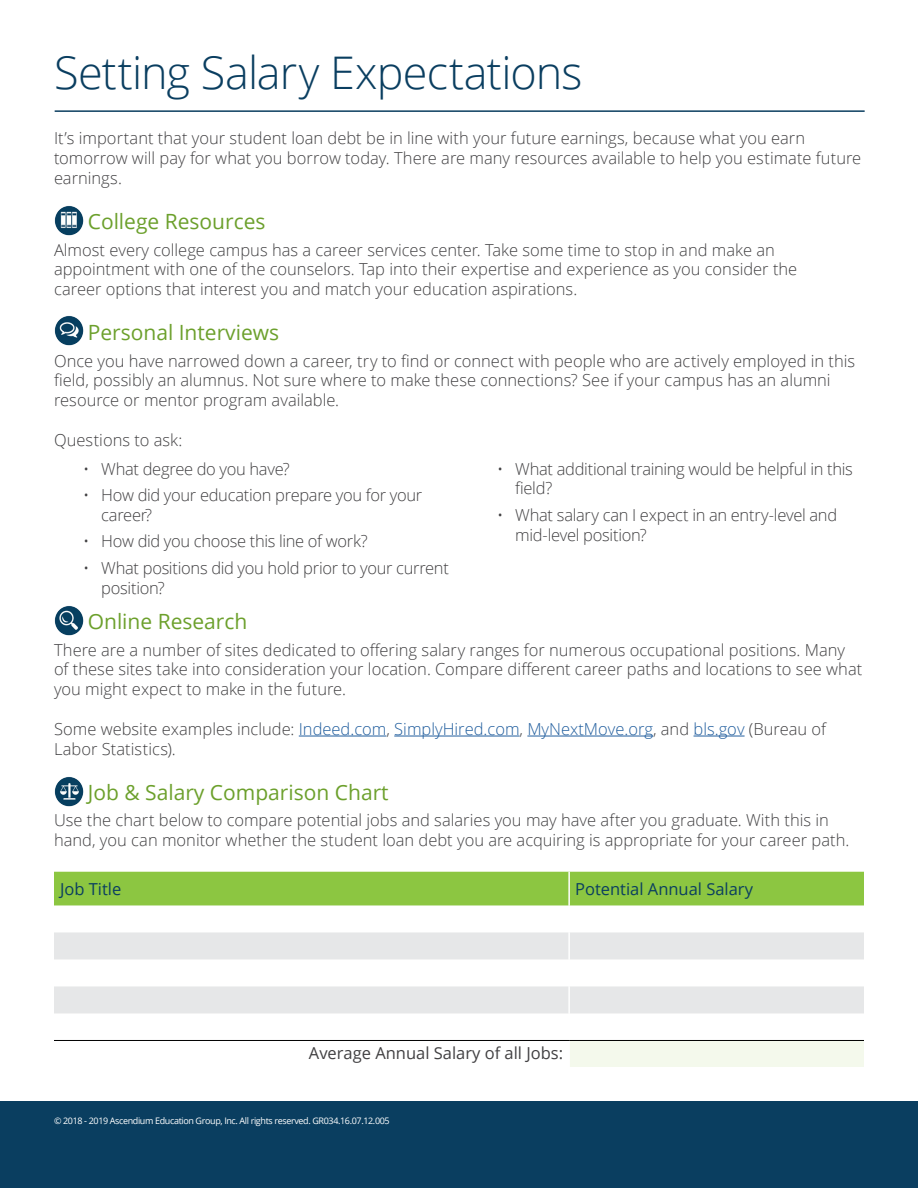
<style>
.page{position:relative;width:918px;height:1188px;background:#fff}
.page>*{position:absolute;margin:0;border:0;box-sizing:border-box;transform-origin:0 0}
.t1{font:300 45px "Open Sans";letter-spacing:-.015em;color:#0a3e60}
.Paragraph{font:21px "Open Sans";color:#6ca02c}
.Paragraph-2{font:300 16.5px/19.8px "Open Sans";color:#414042}
.Paragraph-3{font:300 16.5px/19.8px "Open Sans";letter-spacing:-.02em;color:#414042}
.t2{font:16.5px "Open Sans";color:#0a3e60}
.t3{font:16.5px "Open Sans";color:#414042}
.t4{font:9px "Open Sans";letter-spacing:-.04em;color:#fff}
.s1{color:#215e9e}
</style>
<div class="page">
<hr style="left:55px;top:110px;width:810px;height:2px;background:#0a3e60">
<div style="left:0;top:1102px;width:918px;height:86px;background:#0a3e60"></div>
<hr style="left:299px;top:736px;width:87px;height:1px;background:#215e9e">
<hr style="left:394px;top:736px;width:126px;height:1px;background:#215e9e">
<hr style="left:527px;top:736px;width:126px;height:1px;background:#215e9e">
<hr style="left:694px;top:736px;width:51px;height:1px;background:#215e9e">
<div style="left:54px;top:872px;width:810px;height:33px;background:#8cc641"></div>
<svg style="left:54px;top:932px;width:810px;height:81px;fill:#e6e7e8"></svg>
<div style="left:569px;top:1040px;width:295px;height:27px;background:#f4f9ec"></div>
<hr style="left:568px;top:932px;width:2px;height:27px;background:#fff">
<hr style="left:568px;top:959px;width:2px;height:27px;background:#fff">
<hr style="left:568px;top:986px;width:2px;height:27px;background:#fff">
<hr style="left:568px;top:1041px;width:2px;height:26px;background:#fff">
<hr style="left:568px;top:872px;width:2px;height:33px;background:#fff">
<hr style="left:54px;top:1040px;width:515px;height:1px;background:#000">
<hr style="left:569px;top:1040px;width:295px;height:1px;background:#000">
<img style="left:54px;top:206px;width:30px;height:30px">
<img style="left:54px;top:316px;width:30px;height:29px">
<img style="left:54px;top:606px;width:30px;height:29px">
<img style="left:54px;top:777px;width:30px;height:29px">
<h1 class="t1" style="left:54px;top:42px;width:530px">Setting Salary Expectations</h1>
<p class="Paragraph-2" style="left:54px;top:128px;width:809px">It’s important that your student loan debt be in line with your future earnings, because what you earn tomorrow will pay for what you borrow today. There are many resources available to help you estimate future earnings.</p>
<p class="Paragraph" style="left:88px;top:207px;width:179px">College Resources</p>
<p class="Paragraph-2" style="left:54px;top:239px;width:745px">Almost every college campus has a career services center. Take some time to stop in and make an appointment with one of the counselors. Tap into their expertise and experience as you consider the career options that interest you and match your education aspirations.</p>
<p class="Paragraph" style="left:88px;top:318px;width:193px">Personal Interviews</p>
<p class="Paragraph-2" style="left:54px;top:350px;width:803px">Once you have narrowed down a career, try to find or connect with people who are actively employed in this field, possibly an alumnus. Not sure where to make these connections? See if your campus has an alumni resource or mentor program available.</p>
<p class="Paragraph-2" style="left:54px;top:430px;width:130px">Questions to ask:</p>
<p class="Paragraph-3" style="left:83px;top:458px;width:208px">• What degree do you have?</p>
<p class="Paragraph-3" style="left:101px;top:485px;width:323px;text-indent:-18px">• How did your education prepare you for your career?</p>
<p class="Paragraph-3" style="left:83px;top:531px;width:286px">• How did you choose this line of work?</p>
<p class="Paragraph-3" style="left:101px;top:558px;width:349px;text-indent:-18px">• What positions did you hold prior to your current position?</p>
<p class="Paragraph-3" style="left:515px;top:458px;width:339px;text-indent:-18px">• What additional training would be helpful in this field?</p>
<p class="Paragraph-3" style="left:515px;top:505px;width:323px;text-indent:-18px">• What salary can I expect in an entry-level and mid-level position?</p>
<p class="Paragraph" style="left:88px;top:607px;width:161px">Online Research</p>
<p class="Paragraph-2" style="left:54px;top:639px;width:810px">There are a number of sites dedicated to offering salary ranges for numerous occupational positions. Many of these sites take into consideration your location. Compare different career paths and locations to see what you might expect to make in the future.</p>
<p class="Paragraph-2" style="left:54px;top:718px;width:773px">Some website examples include: <span class="s1">Indeed.com</span>, <span class="s1">SimplyHired.com</span>, <span class="s1">MyNextMove.org</span>, and <span class="s1">bls.gov</span> (Bureau of<br>Labor Statistics).</p>
<p class="Paragraph" style="left:88px;top:778px;width:302px">Job &amp; Salary Comparison Chart</p>
<p class="Paragraph-2" style="left:54px;top:810px;width:797px">Use the chart below to compare potential jobs and salaries you may have after you graduate. With this in hand, you can monitor whether the student loan debt you are acquiring is appropriate for your career path.</p>
<p class="t2" style="left:60px;top:878px;width:63px">Job Title</p>
<p class="t2" style="left:575px;top:878px;width:179px">Potential Annual Salary</p>
<p class="t3" style="left:309px;top:1042px;width:256px">Average Annual Salary of all Jobs:</p>
<p class="t4" style="left:54px;top:1115px;width:337px">© 2018 - 2019 Ascendium Education Group, Inc. All rights reserved. GR034.16.07.12.005</p>
</div>
